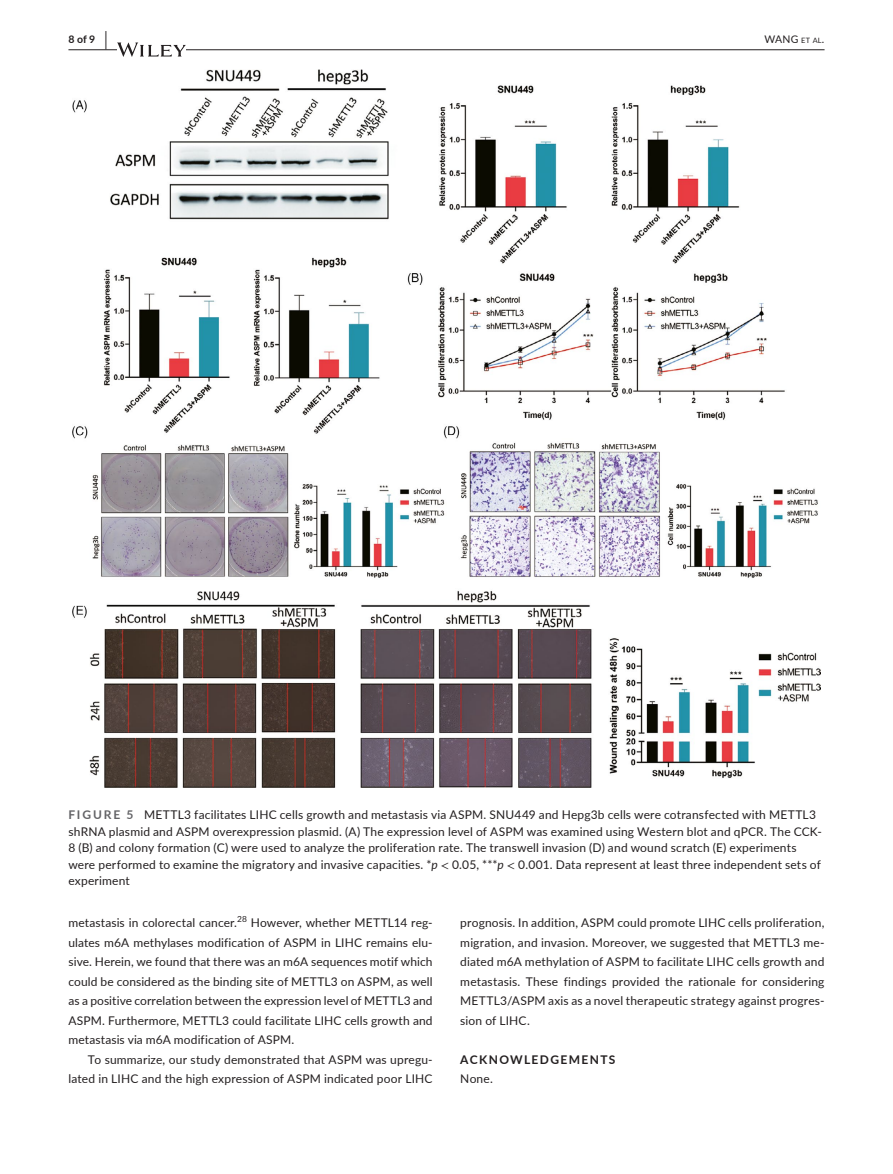
<style>
.page{position:relative;width:893px;height:1174px;background:#fff}
.page>*{position:absolute;margin:0;border:0;box-sizing:border-box;transform-origin:0 0}
.t1{font:12px/19.5px "Lato";letter-spacing:.015em;color:#231f20;text-align:justify}
.t2{font:700 12px "Lato";letter-spacing:.115em;color:#231f20}
.t3{font:10.5px "Lato";color:#231f20}
.t4{font:700 10.5px "Lato";color:#231f20}
.t5{font:8.4px "Lato";color:#231f20}
.s1{font-size:19.5px}
.s2{font-size:7.35px}
.s3{font-weight:700;color:#636366}
.s4{font-style:italic}
.s5{font-family:"STIX"}
</style>
<div class="page">
<hr style="left:68px;top:49px;width:756px;height:1px;background:#231f20">
<svg style="left:117px;top:42px;width:69px;height:15px"></svg>
<img style="left:72px;top:69px;width:749px;height:718px">
<p class="t4" style="left:68px;top:31px;width:40px">8 of 9 <span class="s1">|</span></p>
<p class="t3" style="left:764px;top:31px;width:61px">WANG <span class="s2">et al</span>.</p>
<p class="t1" style="left:68px;top:806px;width:755px;line-height:16.5px;text-align:left"><span class="s3">FIGURE 5</span> METTL3 facilitates LIHC cells growth and metastasis via ASPM. SNU449 and Hepg3b cells were cotransfected with METTL3 shRNA plasmid and ASPM overexpression plasmid. (A) The expression level of ASPM was examined using Western blot and qPCR. The CCK-8 (B) and colony formation (C) were used to analyze the proliferation rate. The transwell invasion (D) and wound scratch (E) experiments were performed to examine the migratory and invasive capacities. *<span class="s4">p</span> <span class="s5">&lt;</span> 0.05, ***<span class="s4">p</span> <span class="s5">&lt;</span> 0.001. Data represent at least three independent sets of experiment</p>
<p class="t1" style="left:68px;top:912px;width:170px">metastasis in colorectal cancer.</p>
<p class="t5" style="left:237px;top:913px;width:11px">28</p>
<p class="t1" style="left:68px;top:912px;width:366px;text-indent:182px">However, whether METTL14 reg&shy;ulates m6A methylases modification of ASPM in LIHC remains elu&shy;sive. Herein, we found that there was an m6A sequences motif which could be considered as the binding site of METTL3 on ASPM, as well as a positive correlation between the expression level of METTL3 and ASPM. Furthermore, METTL3 could facilitate LIHC cells growth and metastasis via m6A modification of ASPM.</p>
<p class="t1" style="left:68px;top:1049px;width:366px;text-align:right">To summarize, our study demonstrated that ASPM was upregu&shy;lated in LIHC and the high expression of ASPM indicated poor LIHC</p>
<p class="t1" style="left:460px;top:912px;width:366px">prognosis. In addition, ASPM could promote LIHC cells proliferation, migration, and invasion. Moreover, we suggested that METTL3 me&shy;diated m6A methylation of ASPM to facilitate LIHC cells growth and metastasis. These findings provided the rationale for considering METTL3/ASPM axis as a novel therapeutic strategy against progres&shy;sion of LIHC.</p>
<p class="t2" style="left:460px;top:1050px;width:157px">ACKNOWLEDGEMENTS</p>
<p class="t1" style="left:460px;top:1068px;width:34px">None.</p>
</div>
